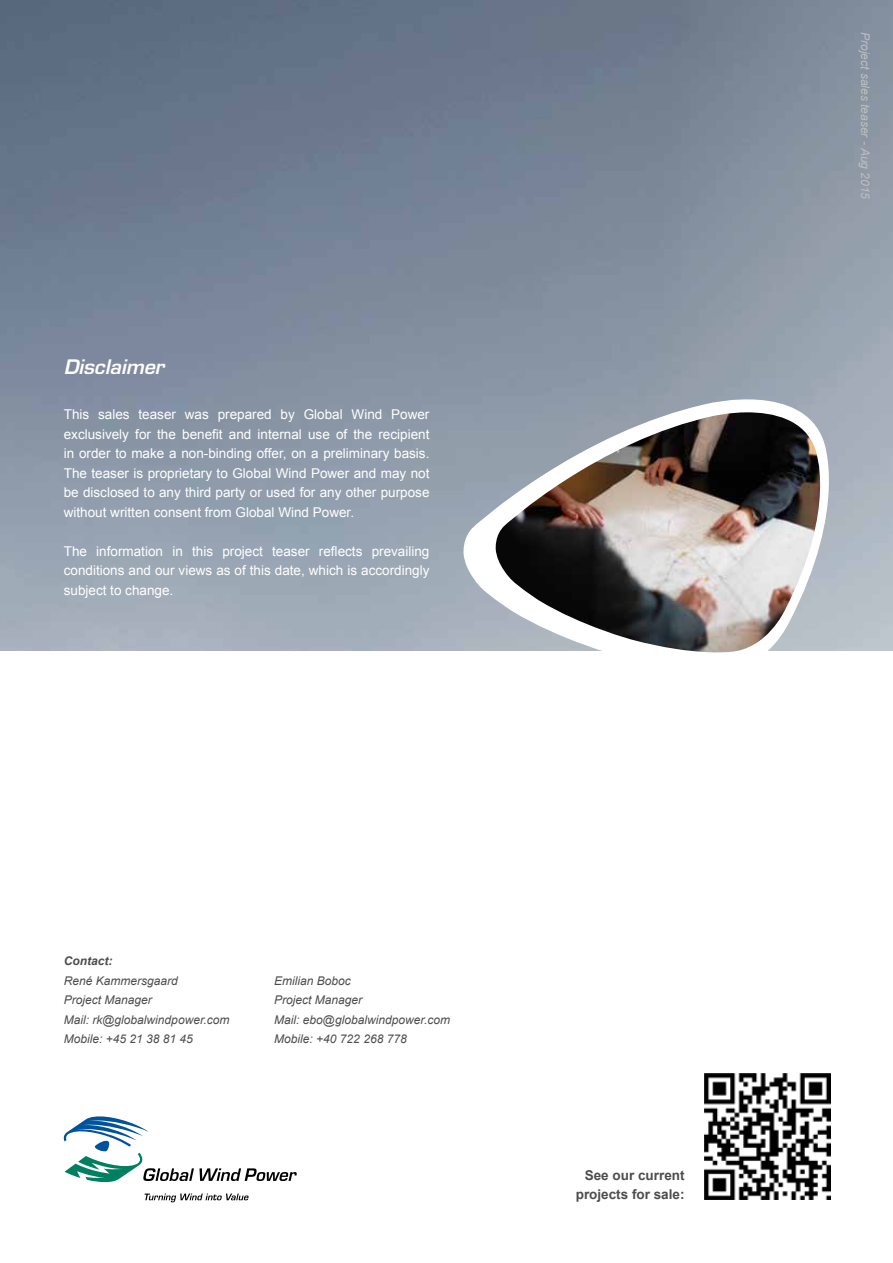
<style>
.page{position:relative;width:893px;height:1263px;background:#fff}
.page>*{position:absolute;margin:0;border:0;box-sizing:border-box;transform-origin:0 0}
.t1{font:italic 600 19.5px "Eurostile LT Std";color:#fff}
.t2{font:13.5px/19.5px "Arial";color:#fff;text-align:justify}
.t3{font:700 13.5px/19.5px "Arial";color:#4d4d4f;text-align:right}
.t4{font:italic 12px/19.5px "Arial";color:#4d4d4f}
.t5{font:italic 12px "Arial";color:#bcbec0}
.t6{font:italic 700 12px "Arial";color:#4d4d4f}
</style>
<div class="page">
<img style="left:0;top:0;width:893px;height:651px">
<svg style="left:64px;top:1116px;width:233px;height:67px"></svg>
<svg style="left:145px;top:1193px;width:104px;height:9px"></svg>
<svg style="left:462px;top:381px;width:387px;height:270px;background:#a5aeba"></svg>
<svg style="left:494px;top:396px;width:344px;height:257px"></svg>
<img style="left:494px;top:412px;width:327px;height:240px">
<img style="left:705px;top:1074px;width:125px;height:125px">
<h1 class="t1" style="left:64px;top:355px;width:102px">Disclaimer</h1>
<p class="t2" style="left:64px;top:405px;width:367px">This sales teaser was prepared by Global Wind Power exclusively for the benefit and internal use of the recipient in order to make a non-binding offer, on a preliminary basis.<br>The teaser is proprietary to Global Wind Power and may not be disclosed to any third party or used for any other purpose without written consent from Global Wind Power.</p>
<p class="t2" style="left:64px;top:541px;width:367px">The information in this project teaser reflects prevailing conditions and our views as of this date, which is accordingly subject to change.</p>
<p class="t6" style="left:64px;top:953px;width:50px">Contact:</p>
<p class="t4" style="left:64px;top:971px;width:167px">René Kammersgaard<br>Project Manager<br>Mail: rk@globalwindpower.com<br>Mobile: +45 21 38 81 45</p>
<p class="t4" style="left:274px;top:971px;width:177px">Emilian Boboc<br>Project Manager<br>Mail: ebo@globalwindpower.com<br>Mobile: +40 722 268 778</p>
<p class="t3" style="left:576px;top:1165px;width:110px">See our current projects for sale:</p>
<p class="t5" style="left:873px;top:32px;width:169px;rotate:90deg">Project sales teaser - Aug 2015</p>
</div>
